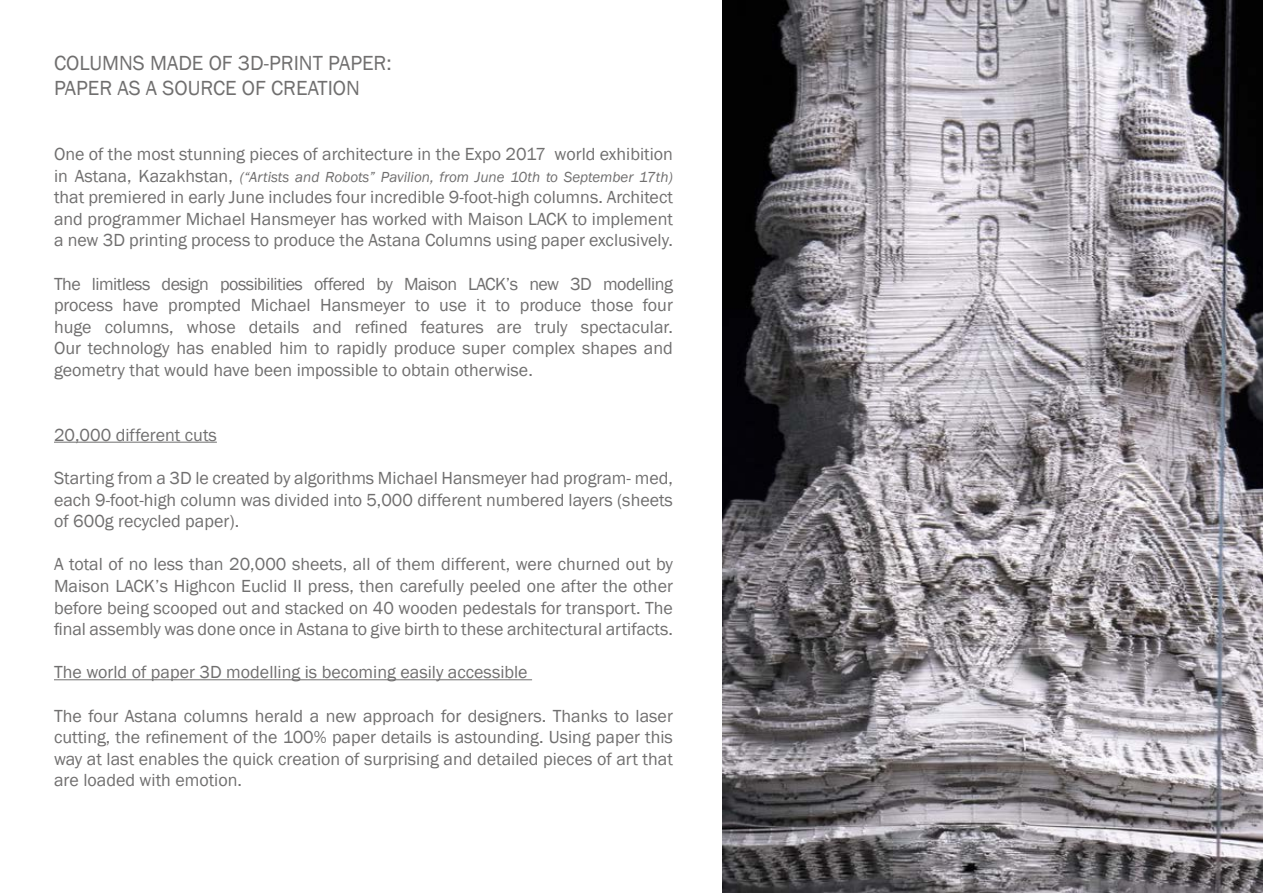
<style>
.page{position:relative;width:1263px;height:893px;background:#fff}
.page>*{position:absolute;margin:0;border:0;box-sizing:border-box;transform-origin:0 0}
.t1{font:21px/25.2px "Franklin Gothic";color:#706f6f}
.t2{font:18px/21.6px "Franklin Gothic";color:#706f6f;text-align:justify}
.t3{font:italic 15px "Franklin Gothic";color:#706f6f}
.s1{font-style:normal;font-size:18px}
</style>
<div class="page">
<hr style="left:54px;top:442px;width:163px;height:1px;background:#706f6f">
<hr style="left:54px;top:679px;width:478px;height:1px;background:#706f6f">
<img style="left:722px;top:0;width:541px;height:893px">
<p class="t1" style="left:54px;top:51px;width:339px">COLUMNS MADE OF 3D-PRINT PAPER:<br>PAPER AS A SOURCE OF CREATION</p>
<p class="t2" style="left:54px;top:144px;width:620px">One of the most stunning pieces of architecture in the Expo 2017 world exhibition</p>
<p class="t3" style="left:54px;top:167px;width:620px"><span class="s1">in Astana, Kazakhstan,</span> (“Artists and Robots” Pavilion, from June 10th to September 17th)</p>
<p class="t2" style="left:54px;top:187px;width:620px">that premiered in early June includes four incredible 9-foot-high columns. Architect and programmer Michael Hansmeyer has worked with Maison LACK to implement a new 3D printing process to produce the Astana Columns using paper exclusively.</p>
<p class="t2" style="left:54px;top:273px;width:620px">The limitless design possibilities offered by Maison LACK’s new 3D modelling process have prompted Michael Hansmeyer to use it to produce those four huge columns, whose details and refined features are truly spectacular.<br>Our technology has enabled him to rapidly produce super complex shapes and geometry that would have been impossible to obtain otherwise.</p>
<p class="t2" style="left:54px;top:424px;width:164px">20,000 different cuts</p>
<p class="t2" style="left:54px;top:468px;width:620px">Starting from a 3D le created by algorithms Michael Hansmeyer had program- med, each 9-foot-high column was divided into 5,000 different numbered layers (sheets of 600g recycled paper).</p>
<p class="t2" style="left:54px;top:554px;width:620px">A total of no less than 20,000 sheets, all of them different, were churned out by Maison LACK’s Highcon Euclid II press, then carefully peeled one after the other before being scooped out and stacked on 40 wooden pedestals for transport. The final assembly was done once in Astana to give birth to these architectural artifacts.</p>
<p class="t2" style="left:54px;top:662px;width:475px">The world of paper 3D modelling is becoming easily accessible</p>
<p class="t2" style="left:54px;top:705px;width:620px">The four Astana columns herald a new approach for designers. Thanks to laser cutting, the refinement of the 100% paper details is astounding. Using paper this way at last enables the quick creation of surprising and detailed pieces of art that are loaded with emotion.</p>
</div>
